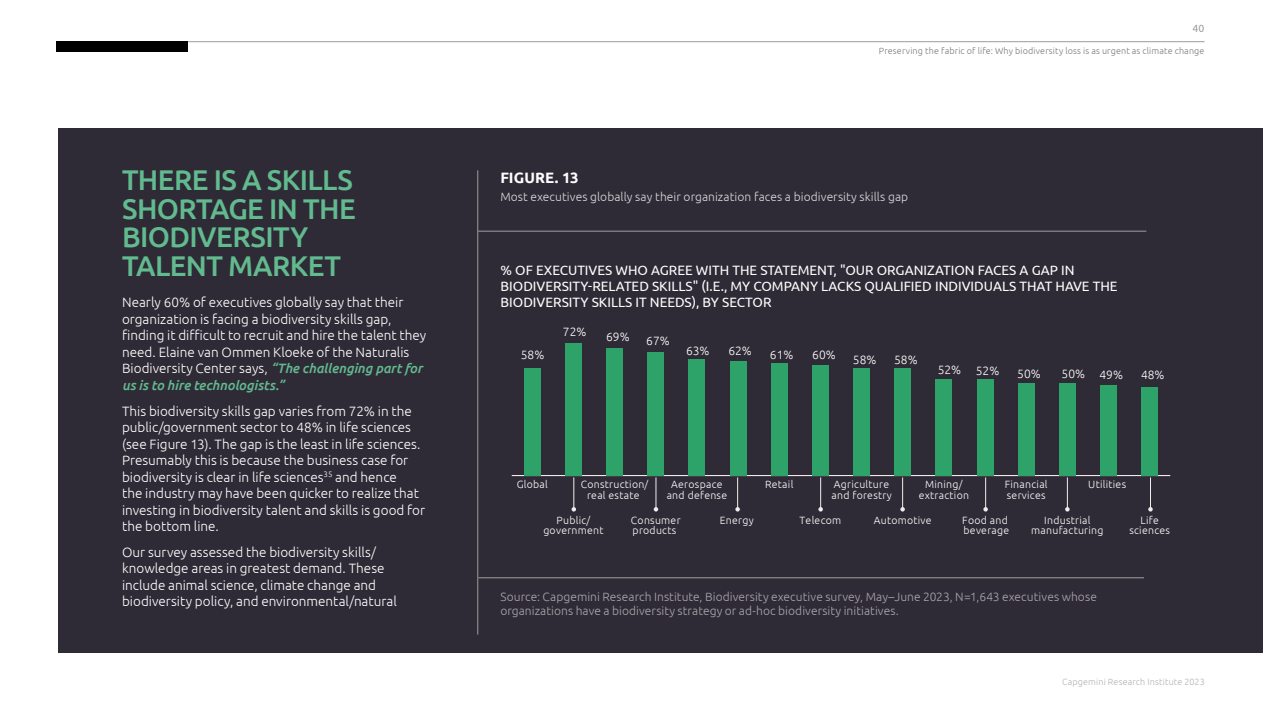
<style>
.page{position:relative;width:1263px;height:711px;background:#fff}
.page>*{position:absolute;margin:0;border:0;box-sizing:border-box;transform-origin:0 0}
.t1{font:500 28.5px/28.5px "Ubuntu";letter-spacing:-.02em;color:#62ba8f}
.t2{font:700 15px "Ubuntu";color:#fff}
.t3{font:300 13.5px/16.5px "Ubuntu";color:#fff}
.t4{font:13.5px/16.2px "Ubuntu";color:#fff}
.t5{font:300 12px/14.4px "Ubuntu";letter-spacing:.005em;color:#aaa5ac}
.t6{font:300 12px "Ubuntu";letter-spacing:.005em;color:#dadada}
.t7{font:300 12px "Ubuntu";color:#fff}
.t8{font:300 10.5px/10.5px "Ubuntu";letter-spacing:.025em;color:#fff;text-align:center}
.t9{font:10.5px "Ubuntu";color:#9d9d9c}
.t10{font:300 9px "Ubuntu";letter-spacing:.015em;color:#7c7b7b}
.t11{font:300 9px "Ubuntu";letter-spacing:.015em;color:#b3b2b2}
.s1{font-weight:500;font-style:italic;color:#62ba8f}
</style>
<div class="page">
<div style="left:58px;top:128px;width:1205px;height:524px;background:#2f2b36"></div>
<hr style="left:477px;top:170px;width:1px;height:464px;background:#9d9d9c">
<hr style="left:478px;top:231px;width:668px;height:1px;background:#9d9d9c">
<hr style="left:478px;top:577px;width:666px;height:1px;background:#9d9d9c">
<hr style="left:512px;top:475px;width:658px;height:1px;background:#fff">
<div style="left:524px;top:368px;width:16px;height:107px;background:#2ea369"></div>
<div style="left:565px;top:342px;width:17px;height:133px;background:#2ea369"></div>
<div style="left:606px;top:348px;width:17px;height:127px;background:#2ea369"></div>
<div style="left:648px;top:351px;width:16px;height:124px;background:#2ea369"></div>
<div style="left:689px;top:359px;width:16px;height:116px;background:#2ea369"></div>
<div style="left:730px;top:361px;width:16px;height:114px;background:#2ea369"></div>
<div style="left:771px;top:362px;width:16px;height:113px;background:#2ea369"></div>
<div style="left:812px;top:364px;width:16px;height:111px;background:#2ea369"></div>
<div style="left:853px;top:368px;width:17px;height:107px;background:#2ea369"></div>
<div style="left:895px;top:368px;width:16px;height:107px;background:#2ea369"></div>
<div style="left:936px;top:379px;width:16px;height:96px;background:#2ea369"></div>
<div style="left:977px;top:379px;width:16px;height:96px;background:#2ea369"></div>
<div style="left:1018px;top:383px;width:16px;height:92px;background:#2ea369"></div>
<div style="left:1059px;top:383px;width:16px;height:92px;background:#2ea369"></div>
<div style="left:1100px;top:385px;width:17px;height:90px;background:#2ea369"></div>
<div style="left:1141px;top:386px;width:17px;height:89px;background:#2ea369"></div>
<hr style="left:573px;top:477px;width:1px;height:32px;background:#ededed">
<svg style="left:572px;top:506px;width:4px;height:5px"></svg>
<hr style="left:656px;top:477px;width:1px;height:32px;background:#ededed">
<svg style="left:654px;top:506px;width:4px;height:5px"></svg>
<hr style="left:737px;top:477px;width:1px;height:32px;background:#ededed">
<svg style="left:735px;top:506px;width:5px;height:5px"></svg>
<hr style="left:820px;top:477px;width:1px;height:32px;background:#ededed">
<svg style="left:818px;top:506px;width:5px;height:5px"></svg>
<hr style="left:902px;top:477px;width:1px;height:32px;background:#ededed">
<svg style="left:900px;top:506px;width:5px;height:5px"></svg>
<hr style="left:985px;top:477px;width:1px;height:32px;background:#ededed">
<svg style="left:983px;top:506px;width:5px;height:5px"></svg>
<hr style="left:1067px;top:477px;width:1px;height:32px;background:#ededed">
<svg style="left:1065px;top:506px;width:5px;height:5px"></svg>
<hr style="left:1150px;top:477px;width:1px;height:32px;background:#ededed">
<svg style="left:1148px;top:507px;width:5px;height:4px"></svg>
<hr style="left:57px;top:41px;width:1147px;height:1px;background:#9d9d9c">
<div style="left:56px;top:41px;width:131px;height:11px;background:#000"></div>
<h1 class="t1" style="left:122px;top:164px;width:235px">THERE IS A SKILLS<br>SHORTAGE IN THE<br>BIODIVERSITY<br>TALENT MARKET</h1>
<p class="t3" style="left:122px;top:294px;width:306px">Nearly 60% of executives globally say that their organization is facing a biodiversity skills gap, finding it difficult to recruit and hire the talent they need. Elaine van Ommen Kloeke of the Naturalis Biodiversity Center says, <span class="s1">“The challenging part for us is to hire technologists.”</span></p>
<p class="t3" style="left:122px;top:402px;width:305px">This biodiversity skills gap varies from 72% in the public/government sector to 48% in life sciences (see Figure 13). The gap is the least in life sciences.<br>Presumably this is because the business case for biodiversity is clear in life sciences<sup>35</sup> and hence<br>the industry may have been quicker to realize that investing in biodiversity talent and skills is good for the bottom line.</p>
<p class="t3" style="left:122px;top:543px;width:276px">Our survey assessed the biodiversity skills/ knowledge areas in greatest demand. These include animal science, climate change and biodiversity policy, and environmental/natural</p>
<p class="t9" style="left:1192px;top:21px;width:14px">40</p>
<p class="t10" style="left:879px;top:45px;width:327px">Preserving the fabric of life: Why biodiversity loss is as urgent as climate change</p>
<p class="t2" style="left:500px;top:168px;width:80px">FIGURE. 13</p>
<p class="t6" style="left:500px;top:189px;width:409px">Most executives globally say their organization faces a biodiversity skills gap</p>
<p class="t4" style="left:500px;top:261px;width:619px">% OF EXECUTIVES WHO AGREE WITH THE STATEMENT, "OUR ORGANIZATION FACES A GAP IN<br>BIODIVERSITY-RELATED SKILLS" (I.E., MY COMPANY LACKS QUALIFIED INDIVIDUALS THAT HAVE THE<br>BIODIVERSITY SKILLS IT NEEDS), BY SECTOR</p>
<p class="t7" style="left:521px;top:347px;width:25px">58%</p>
<p class="t7" style="left:563px;top:324px;width:25px">72%</p>
<p class="t7" style="left:606px;top:329px;width:25px">69%</p>
<p class="t7" style="left:646px;top:333px;width:25px">67%</p>
<p class="t7" style="left:686px;top:343px;width:25px">63%</p>
<p class="t7" style="left:728px;top:343px;width:25px">62%</p>
<p class="t7" style="left:770px;top:347px;width:25px">61%</p>
<p class="t7" style="left:812px;top:347px;width:25px">60%</p>
<p class="t7" style="left:853px;top:352px;width:25px">58%</p>
<p class="t7" style="left:894px;top:352px;width:25px">58%</p>
<p class="t7" style="left:938px;top:363px;width:63px">52% 52%</p>
<p class="t7" style="left:1017px;top:366px;width:25px">50%</p>
<p class="t7" style="left:1061px;top:367px;width:63px">50% 49%</p>
<p class="t7" style="left:1141px;top:367px;width:25px">48%</p>
<p class="t8" style="left:581px;top:478px;width:69px">Construction/ real estate</p>
<p class="t8" style="left:543px;top:514px;width:62px">Public/ government</p>
<p class="t8" style="left:517px;top:478px;width:33px">Global</p>
<p class="t8" style="left:667px;top:478px;width:62px">Aerospace and defense</p>
<p class="t8" style="left:631px;top:514px;width:51px;text-align:left">Consumer products</p>
<p class="t8" style="left:720px;top:514px;width:35px">Energy</p>
<p class="t8" style="left:919px;top:478px;width:52px">Mining/ extraction</p>
<p class="t8" style="left:874px;top:514px;width:59px">Automotive</p>
<p class="t8" style="left:765px;top:478px;width:30px">Retail</p>
<p class="t8" style="left:831px;top:478px;width:62px;text-align:left">Agriculture and forestry</p>
<p class="t8" style="left:799px;top:514px;width:43px">Telecom</p>
<p class="t8" style="left:1005px;top:478px;width:44px;text-align:left">Financial services</p>
<p class="t8" style="left:962px;top:514px;width:48px;text-align:left">Food and beverage</p>
<p class="t8" style="left:1088px;top:478px;width:39px">Utilities</p>
<p class="t8" style="left:1031px;top:514px;width:74px">Industrial manufacturing</p>
<p class="t8" style="left:1129px;top:514px;width:42px">Life sciences</p>
<p class="t5" style="left:500px;top:588px;width:598px">Source: Capgemini Research Institute, Biodiversity executive survey, May–June 2023, N=1,643 executives whose organizations have a biodiversity strategy or ad-hoc biodiversity initiatives.</p>
<p class="t11" style="left:1062px;top:676px;width:144px">Capgemini Research Institute 2023</p>
</div>
